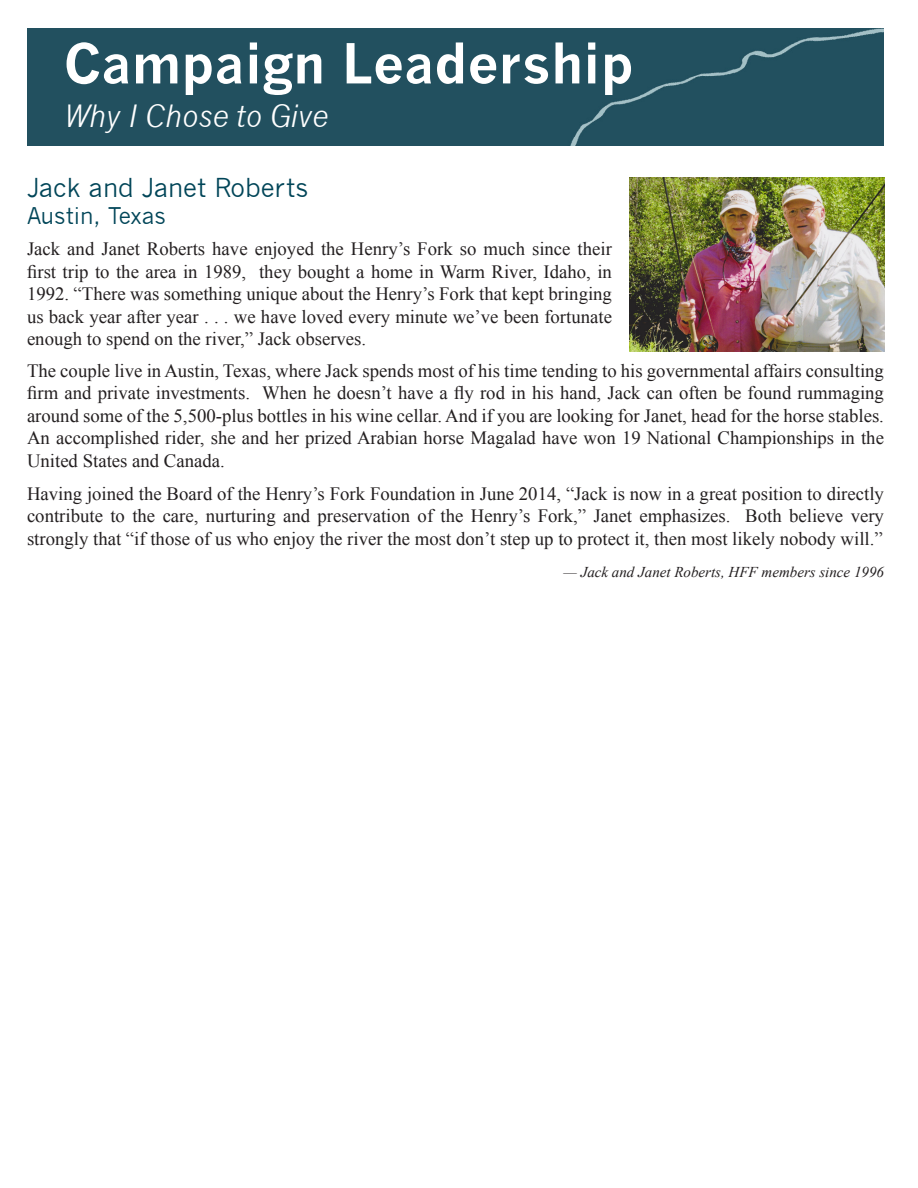
<style>
.page{position:relative;width:918px;height:1188px;background:#fff}
.page>*{position:absolute;margin:0;border:0;box-sizing:border-box;transform-origin:0 0}
.t1{font:700 54px "News Gothic";color:#fff}
.t2{font:italic 30px "News Gothic";color:#fff}
.t3{font:25.5px "News Gothic";color:#014558}
.t4{font:22.5px "News Gothic";color:#014558}
.t5{font:18.75px/22.5px "Times New Roman";color:#231f20;text-align:justify}
.t6{font:italic 15px "Times New Roman";color:#231f20}
</style>
<div class="page">
<div style="left:27px;top:28px;width:857px;height:117px;background:#22505f"></div>
<img style="left:630px;top:178px;width:254px;height:173px">
<p class="t1" style="left:64px;top:31px;width:571px">Campaign Leadership</p>
<p class="t2" style="left:64px;top:98px;width:266px">Why I Chose to Give</p>
<p class="t3" style="left:27px;top:173px;width:283px">Jack and Janet Roberts</p>
<p class="t4" style="left:27px;top:202px;width:140px">Austin, Texas</p>
<p class="t5" style="left:27px;top:237px;width:587px">Jack and Janet Roberts have enjoyed the Henry’s Fork so much since their first trip to the area in 1989, they bought a home in Warm River, Idaho, in 1992. “There was something unique about the Henry’s Fork that kept bringing us back year after year . . . we have loved every minute we’ve been fortunate enough to spend on the river,” Jack observes.</p>
<p class="t5" style="left:27px;top:359px;width:859px">The couple live in Austin, Texas, where Jack spends most of his time tending to his governmental affairs consulting firm and private investments. When he doesn’t have a fly rod in his hand, Jack can often be found rummaging around some of the 5,500-plus bottles in his wine cellar. And if you are looking for Janet, head for the horse stables.<br>An accomplished rider, she and her prized Arabian horse Magalad have won 19 National Championships in the United States and Canada.</p>
<p class="t5" style="left:27px;top:482px;width:859px">Having joined the Board of the Henry’s Fork Foundation in June 2014, “Jack is now in a great position to directly contribute to the care, nurturing and preservation of the Henry’s Fork,” Janet emphasizes. Both believe very strongly that “if those of us who enjoy the river the most don’t step up to protect it, then most likely nobody will.”</p>
<p class="t6" style="left:564px;top:562px;width:322px">— Jack and Janet Roberts, HFF members since 1996</p>
</div>
